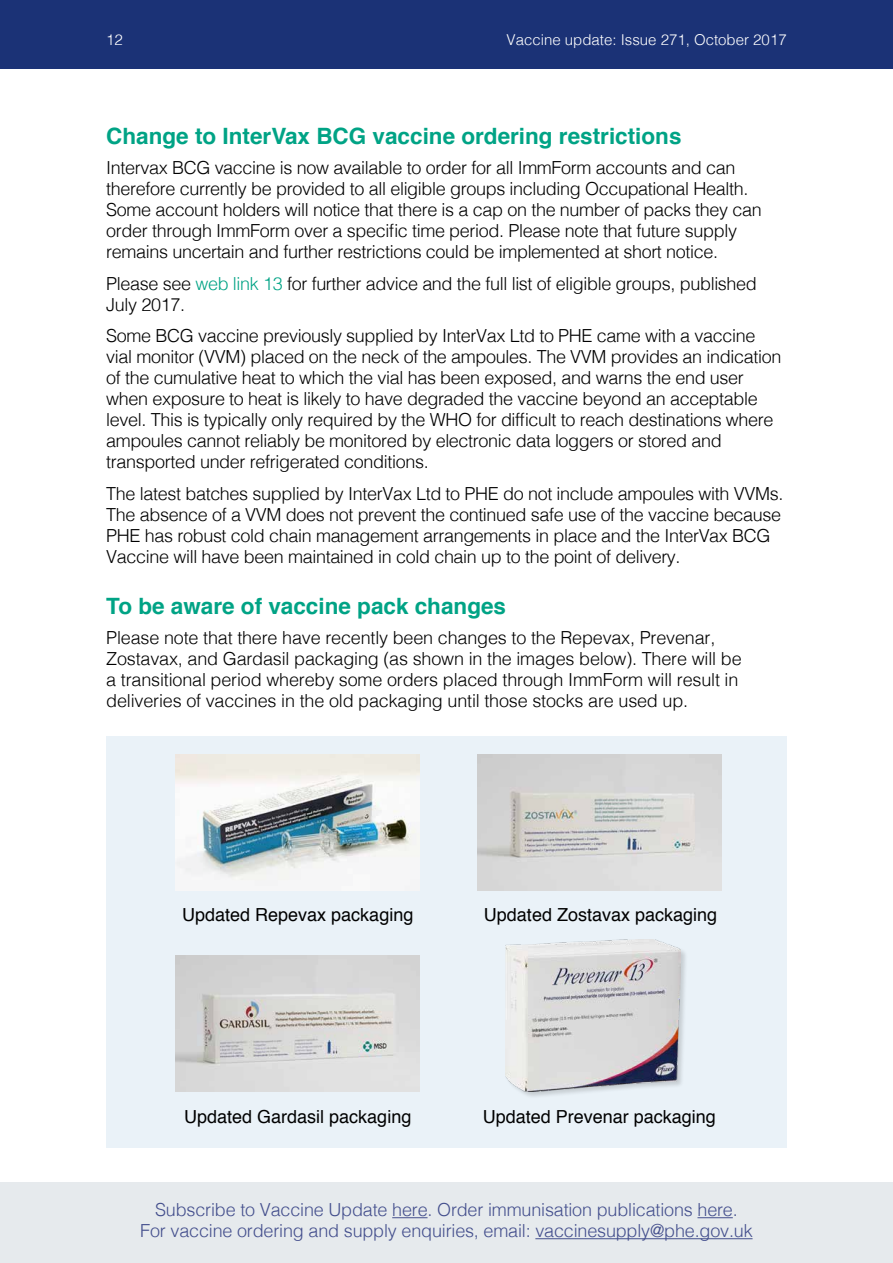
<style>
.page{position:relative;width:893px;height:1263px;background:#fff}
.page>*{position:absolute;margin:0;border:0;box-sizing:border-box;transform-origin:0 0}
.t1{font:700 22.5px "Helvetica";color:#00a385}
.t2{font:300 18px/21px "Helvetica";letter-spacing:-.02em;color:#000}
.t3{font:300 18px/21px "Helvetica";letter-spacing:-.01em;color:#444f8d;text-align:center}
.t4{font:18px "Helvetica";color:#000}
.t5{font:300 15px "Helvetica";color:#fff}
.s1{color:#00a385}
</style>
<div class="page">
<div style="left:0;top:1182px;width:893px;height:81px;background:#e6eaed"></div>
<div style="left:0;top:0;width:893px;height:68px;background:#1b3276"></div>
<hr style="left:392px;top:1217px;width:36px;height:1px;background:#444f8d">
<hr style="left:697px;top:1217px;width:36px;height:1px;background:#444f8d">
<hr style="left:535px;top:1238px;width:217px;height:1px;background:#444f8d">
<div style="left:106px;top:737px;width:681px;height:411px;background:#eaf2f8"></div>
<img style="left:176px;top:754px;width:244px;height:136px">
<img style="left:176px;top:955px;width:244px;height:137px">
<img style="left:477px;top:754px;width:244px;height:136px">
<div style="left:505px;top:939px;width:183px;height:160px;background:#000;opacity:.15"></div>
<img style="left:506px;top:940px;width:175px;height:152px">
<p class="t5" style="left:106px;top:27px;width:18px">12</p>
<p class="t5" style="left:506px;top:27px;width:282px">Vaccine update: Issue 271, October 2017</p>
<p class="t1" style="left:106px;top:118px;width:577px">Change to InterVax BCG vaccine ordering restrictions</p>
<p class="t2" style="left:106px;top:156px;width:657px">Intervax BCG vaccine is now available to order for all ImmForm accounts and can therefore currently be provided to all eligible groups including Occupational Health.<br>Some account holders will notice that there is a cap on the number of packs they can order through ImmForm over a specific time period. Please note that future supply remains uncertain and further restrictions could be implemented at short notice.</p>
<p class="t2" style="left:106px;top:272px;width:652px">Please see <span class="s1">web link 13</span> for further advice and the full list of eligible groups, published<br>July 2017.</p>
<p class="t2" style="left:106px;top:324px;width:676px">Some BCG vaccine previously supplied by InterVax Ltd to PHE came with a vaccine vial monitor (VVM) placed on the neck of the ampoules. The VVM provides an indication of the cumulative heat to which the vial has been exposed, and warns the end user when exposure to heat is likely to have degraded the vaccine beyond an acceptable level. This is typically only required by the WHO for difficult to reach destinations where ampoules cannot reliably be monitored by electronic data loggers or stored and transported under refrigerated conditions.</p>
<p class="t2" style="left:106px;top:482px;width:678px">The latest batches supplied by InterVax Ltd to PHE do not include ampoules with VVMs.<br>The absence of a VVM does not prevent the continued safe use of the vaccine because PHE has robust cold chain management arrangements in place and the InterVax BCG Vaccine will have been maintained in cold chain up to the point of delivery.</p>
<p class="t1" style="left:106px;top:588px;width:401px">To be aware of vaccine pack changes</p>
<p class="t2" style="left:106px;top:626px;width:637px">Please note that there have recently been changes to the Repevax, Prevenar, Zostavax, and Gardasil packaging (as shown in the images below). There will be a transitional period whereby some orders placed through ImmForm will result in deliveries of vaccines in the old packaging until those stocks are used up.</p>
<p class="t4" style="left:182px;top:901px;width:233px">Updated Repevax packaging</p>
<p class="t4" style="left:484px;top:901px;width:235px">Updated Zostavax packaging</p>
<p class="t4" style="left:184px;top:1103px;width:229px">Updated Gardasil packaging</p>
<p class="t4" style="left:483px;top:1103px;width:235px">Updated Prevenar packaging</p>
<p class="t3" style="left:140px;top:1198px;width:614px">Subscribe to Vaccine Update here. Order immunisation publications here.<br>For vaccine ordering and supply enquiries, email: vaccinesupply@phe.gov.uk</p>
</div>
